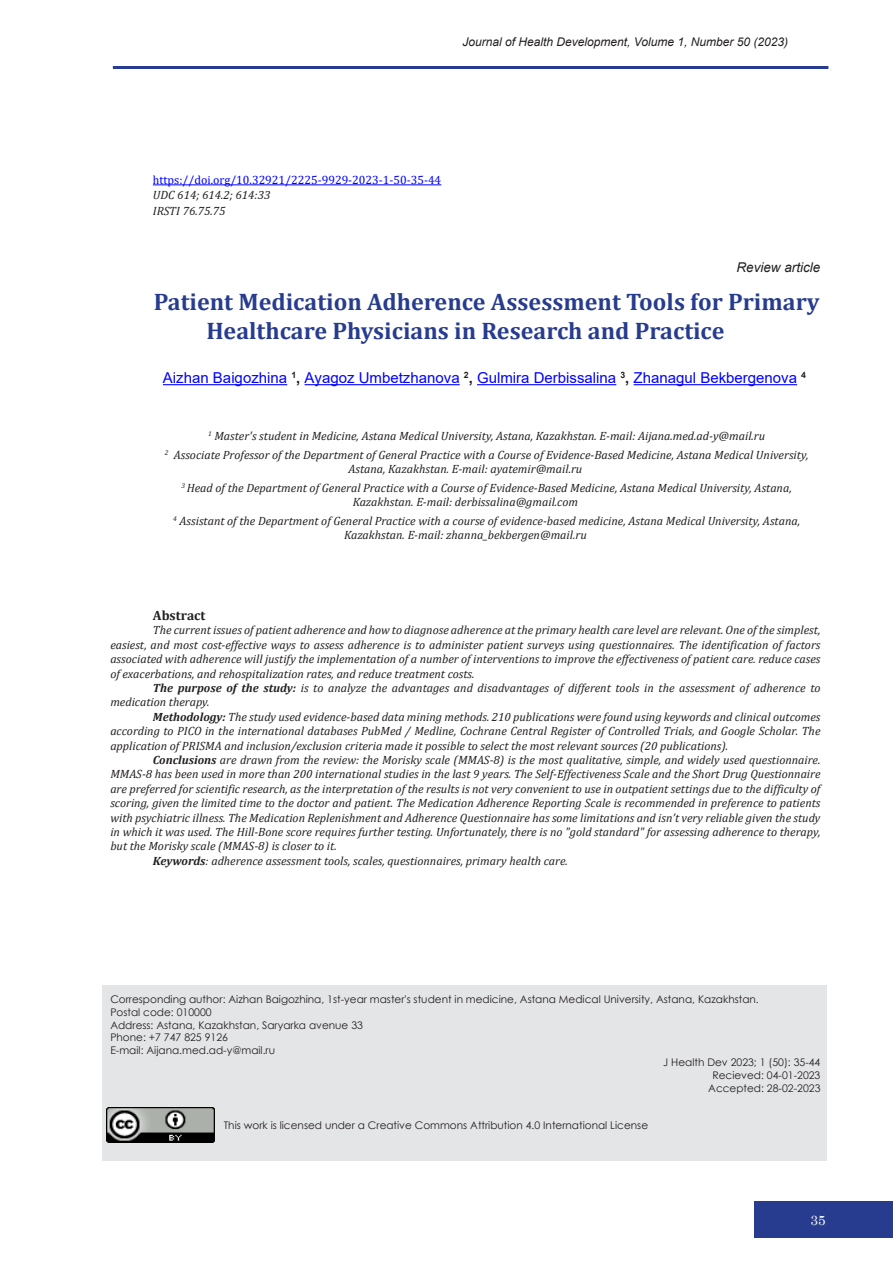
<style>
.page{position:relative;width:893px;height:1263px;background:#fff}
.page>*{position:absolute;margin:0;border:0;box-sizing:border-box;transform-origin:0 0}
.Название_статьи{font:700 24px/28.8px "Cambria";color:#273c8e}
.ФИО_авторов{font:15px "Arial";color:#00f}
.Вид_статьи{font:italic 13.5px "Arial";color:#231f20}
.Резюме{font:700 13.5px "Cambria";color:#231f20}
.t1{font:13.5px "Century";color:#fff}
.некоторый_текст{font:italic 12px/14.4px "Cambria";color:#231f20;text-align:justify}
.Должность{font:italic 12px/14.4px "Cambria";color:#231f20}
.некоторый_текст-2{font:12px "Cambria";color:#00f}
.t2{font:italic 12px "Arial";color:#231f20}
.для_корреспонденции{font:10.5px "Century Gothic";color:#231f20}
.s1{font-weight:700;color:#231f20}
.s2{font-weight:700}
</style>
<div class="page">
<div style="left:754px;top:1202px;width:139px;height:36px;background:#273c8e"></div>
<hr style="left:113px;top:66px;width:715px;height:3px;background:#273c8e">
<div style="left:102px;top:985px;width:724px;height:176px;background:#e4e5e7"></div>
<hr style="left:153px;top:184px;width:288px;height:1px;background:#00f">
<hr style="left:163px;top:384px;width:124px;height:1px;background:#00f">
<hr style="left:305px;top:384px;width:155px;height:1px;background:#00f">
<hr style="left:477px;top:384px;width:139px;height:1px;background:#00f">
<hr style="left:634px;top:384px;width:163px;height:1px;background:#00f">
<img style="left:106px;top:1107px;width:108px;height:35px">
<p class="t2" style="left:462px;top:34px;width:327px">Journal of Health Development, Volume 1, Number 50 (2023)</p>
<p class="некоторый_текст-2" style="left:153px;top:173px;width:290px">https://doi.org/10.32921/2225-9929-2023-1-50-35-44</p>
<p class="некоторый_текст" style="left:153px;top:187px;width:119px">UDC 614; 614.2; 614:33</p>
<p class="некоторый_текст" style="left:153px;top:203px;width:74px">IRSTI 76.75.75</p>
<p class="Вид_статьи" style="left:736px;top:259px;width:86px">Review article</p>
<p class="Название_статьи" style="left:206px;top:286px;width:615px;text-indent:-53px">Patient Medication Adherence Assessment Tools for Primary<br>Healthcare Physicians in Research and Practice</p>
<p class="ФИО_авторов" style="left:163px;top:367px;width:645px">Aizhan Baigozhina <sup>1</sup><span class="s1">,</span> Ayagoz Umbetzhanova <sup>2</sup><span class="s1">,</span> Gulmira Derbissalina <sup>3</sup><span class="s1">,</span> Zhanagul Bekbergenova <sup>4</sup></p>
<p class="Должность" style="left:208px;top:428px;width:559px"><sup>1</sup> Master's student in Medicine, Astana Medical University, Astana, Kazakhstan. Е-mail: Aijana.med.ad-y@mail.ru</p>
<p class="Должность" style="left:348px;top:447px;width:462px;text-indent:-184px"><sup>2</sup> Associate Professor of the Department of General Practice with a Course of Evidence-Based Medicine, Astana Medical University,<br>Astana, Kazakhstan. Е-mail: ayatemir@mail.ru</p>
<p class="Должность" style="left:353px;top:480px;width:441px;text-indent:-171px"><sup>3</sup> Head of the Department of General Practice with a Course of Evidence-Based Medicine, Astana Medical University, Astana,<br>Kazakhstan. Е-mail: derbissalina@gmail.com</p>
<p class="Должность" style="left:344px;top:513px;width:457px;text-indent:-171px"><sup>4</sup> Аssistant of the Department of General Practice with a course of evidence-based medicine, Astana Medical University, Astana,<br>Kazakhstan. Е-mail: zhanna_bekbergen@mail.ru</p>
<p class="Резюме" style="left:153px;top:606px;width:54px">Abstract</p>
<p class="некоторый_текст" style="left:110px;top:622px;width:712px;text-indent:43px">The current issues of patient adherence and how to diagnose adherence at the primary health care level are relevant. One of the simplest, easiest, and most cost-effective ways to assess adherence is to administer patient surveys using questionnaires. The identification of factors associated with adherence will justify the implementation of a number of interventions to improve the effectiveness of patient care. reduce cases of exacerbations, and rehospitalization rates, and reduce treatment costs.</p>
<p class="некоторый_текст" style="left:110px;top:680px;width:712px;text-indent:43px"><span class="s2">The purpose of the study:</span> is to analyze the advantages and disadvantages of different tools in the assessment of adherence to medication therapy.</p>
<p class="некоторый_текст" style="left:110px;top:709px;width:712px;text-indent:43px"><span class="s2">Methodology:</span> The study used evidence-based data mining methods. 210 publications were found using keywords and clinical outcomes according to PICO in the international databases PubMed / Medline, Cochrane Central Register of Controlled Trials, and Google Scholar. The application of PRISMA and inclusion/exclusion criteria made it possible to select the most relevant sources (20 publications).</p>
<p class="некоторый_текст" style="left:110px;top:752px;width:712px;text-indent:43px"><span class="s2">Conclusions</span> are drawn from the review: the Morisky scale (MMAS-8) is the most qualitative, simple, and widely used questionnaire.<br>MMAS-8 has been used in more than 200 international studies in the last 9 years. The Self-Effectiveness Scale and the Short Drug Questionnaire are preferred for scientific research, as the interpretation of the results is not very convenient to use in outpatient settings due to the difficulty of scoring, given the limited time to the doctor and patient. The Medication Adherence Reporting Scale is recommended in preference to patients with psychiatric illness. The Medication Replenishment and Adherence Questionnaire has some limitations and isn’t very reliable given the study in which it was used. The Hill-Bone score requires further testing. Unfortunately, there is no "gold standard" for assessing adherence to therapy, but the Morisky scale (MMAS-8) is closer to it.</p>
<p class="некоторый_текст" style="left:153px;top:853px;width:417px"><span class="s2">Keywords</span>: adherence assessment tools, scales, questionnaires, primary health care.</p>
<p class="для_корреспонденции" style="left:110px;top:992px;width:650px">Corresponding author: Aizhan Baigozhina, 1st-year master's student in medicine, Astana Medical University, Astana, Kazakhstan.</p>
<p class="для_корреспонденции" style="left:110px;top:1005px;width:103px">Postal code: 010000</p>
<p class="для_корреспонденции" style="left:110px;top:1017px;width:254px">Address: Astana, Kazakhstan, Saryarka avenue 33</p>
<p class="для_корреспонденции" style="left:110px;top:1030px;width:119px">Phone: +7 747 825 9126</p>
<p class="для_корреспонденции" style="left:110px;top:1043px;width:166px">E-mail: Aijana.med.ad-y@mail.ru</p>
<p class="для_корреспонденции" style="left:663px;top:1055px;width:159px">J Health Dev 2023; 1 (50): 35-44</p>
<p class="для_корреспонденции" style="left:712px;top:1068px;width:110px">Recieved: 04-01-2023</p>
<p class="для_корреспонденции" style="left:708px;top:1080px;width:114px">Accepted: 28-02-2023</p>
<p class="для_корреспонденции" style="left:224px;top:1118px;width:426px">This work is licensed under a Creative Commons Attribution 4.0 International License</p>
<p class="t1" style="left:811px;top:1209px;width:17px">35</p>
</div>
